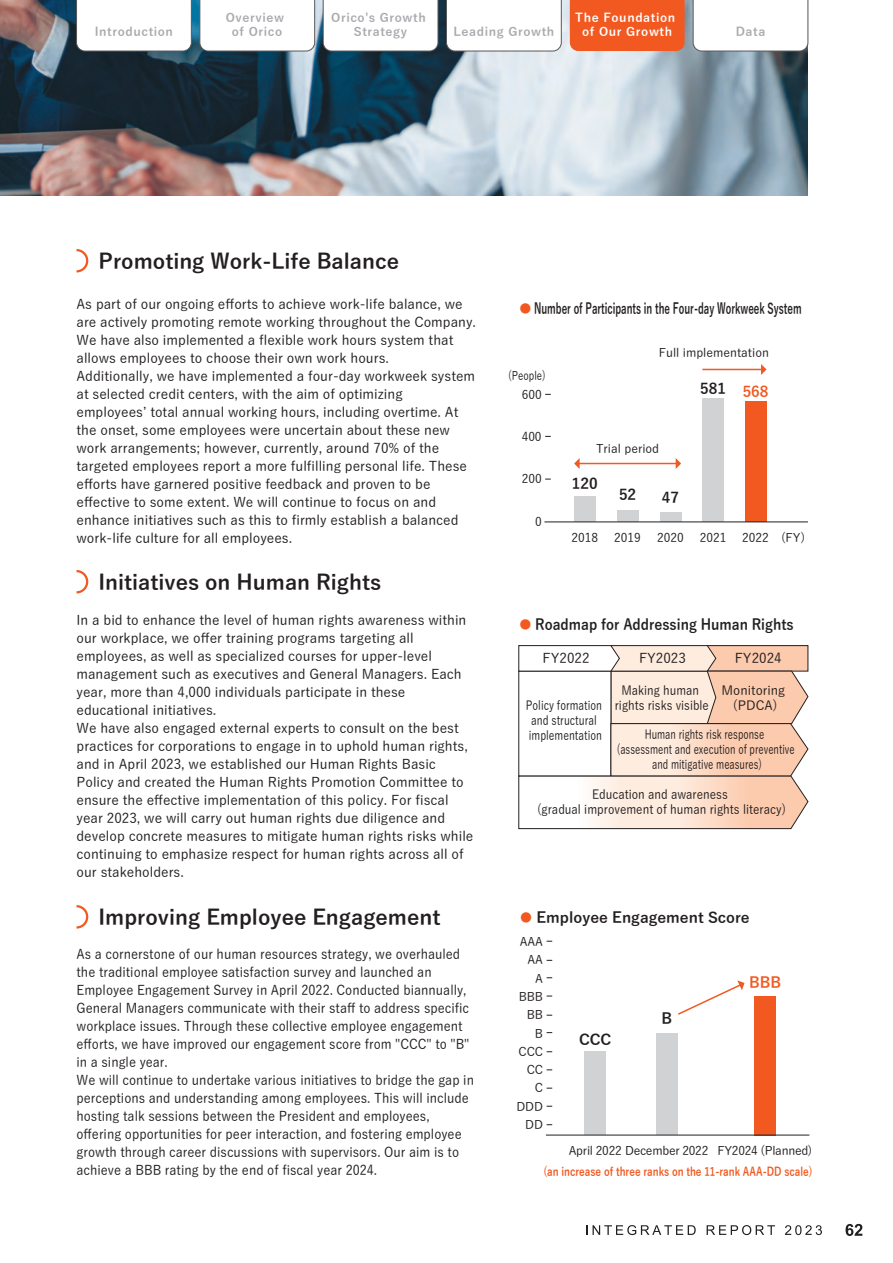
<style>
.page{position:relative;width:893px;height:1263px;background:#fff}
.page>*{position:absolute;margin:0;border:0;box-sizing:border-box;transform-origin:0 0}
.t1{font:700 21px "Yu Gothic";color:#231f20}
.t2{font:700 15px "Yu Gothic";color:#231f20;scale:.63 1}
.t3{font:700 15px "Yu Gothic";color:#231f20}
.t4{font:700 15px "Yu Gothic";color:#231f20;scale:.9 1}
.t5{font:700 15px "Yu Gothic";color:#f15921}
.t6{font:500 13.5px/18px "Yu Gothic";color:#231f20}
.t7{font:500 13.5px/18px "Yu Gothic";color:#231f20;scale:.94 1}
.t8{font:500 12.75px/15px "Yu Gothic";color:#231f20;text-align:center;scale:.74 1}
.t9{font:500 12.75px/15px "Yu Gothic";color:#231f20;text-align:center;scale:.9 1}
.t10{font:500 12.75px/15px "Yu Gothic";color:#231f20;scale:.8 1}
.t11{font:500 12.75px/15px "Yu Gothic";color:#231f20;text-align:center;scale:.89 1}
.t12{font:500 12.75px/15px "Yu Gothic";color:#231f20;text-align:center}
.t13{font:500 12px "Yu Gothic";color:#231f20}
.t14{font:700 12px/13.5px "Yu Gothic";letter-spacing:.05em;color:#a8a9ad;text-align:center}
.t15{font:700 12px "Yu Gothic";color:#f15921;scale:.8 1}
.t16{font:500 12px "Yu Gothic";letter-spacing:-.025em;color:#231f20}
.t17{font:700 12px/13.5px "Yu Gothic";letter-spacing:.05em;color:#fff;text-align:center}
.t18{font:500 12px "Yu Gothic";color:#231f20;scale:.8 1}
.s1{font-size:12px;color:#f15921}
.s2{color:#f15921}
</style>
<div class="page">
<div style="left:660px;top:512px;width:21px;height:10px;background:#d1d2d4"></div>
<div style="left:617px;top:511px;width:21px;height:11px;background:#d1d2d4"></div>
<div style="left:702px;top:399px;width:22px;height:123px;background:#d1d2d4"></div>
<div style="left:745px;top:401px;width:21px;height:121px;background:#f15921"></div>
<div style="left:574px;top:496px;width:21px;height:26px;background:#d1d2d4"></div>
<hr style="left:544px;top:521px;width:264px;height:1px;background:#231f20">
<hr style="left:579px;top:463px;width:97px;height:1px;background:#f15921">
<svg style="left:574px;top:458px;width:6px;height:11px"></svg>
<svg style="left:676px;top:458px;width:5px;height:11px"></svg>
<hr style="left:702px;top:369px;width:60px;height:1px;background:#f15921">
<svg style="left:761px;top:364px;width:5px;height:11px"></svg>
<img style="left:0;top:0;width:808px;height:196px">
<svg style="left:76px;top:249px;width:13px;height:24px"></svg>
<div style="left:656px;top:1033px;width:21px;height:102px;background:#d1d2d4"></div>
<div style="left:754px;top:996px;width:22px;height:139px;background:#f15921"></div>
<div style="left:585px;top:1051px;width:21px;height:84px;background:#d1d2d4"></div>
<hr style="left:546px;top:1135px;width:263px;height:1px;background:#231f20">
<svg style="left:76px;top:905px;width:13px;height:24px"></svg>
<svg style="left:76px;top:570px;width:13px;height:24px"></svg>
<svg style="left:518px;top:645px;width:290px;height:184px"></svg>
<svg style="left:678px;top:980px;width:66px;height:35px"></svg>
<svg style="left:76px;top:0;width:116px;height:51px"></svg>
<svg style="left:323px;top:0;width:115px;height:51px"></svg>
<svg style="left:446px;top:0;width:116px;height:51px"></svg>
<div style="left:570px;top:0;width:115px;height:51px;background:#f15921"></div>
<svg style="left:693px;top:0;width:115px;height:51px"></svg>
<svg style="left:199px;top:0;width:116px;height:51px"></svg>
<svg style="left:845px;top:1224px;width:17px;height:12px"></svg>
<svg style="left:586px;top:1225px;width:110px;height:10px"></svg>
<svg style="left:707px;top:1225px;width:68px;height:10px"></svg>
<svg style="left:785px;top:1225px;width:37px;height:10px"></svg>
<p class="t14" style="left:226px;top:11px;width:60px">Overview of Orico</p>
<p class="t14" style="left:331px;top:11px;width:96px">Orico's Growth</p>
<p class="t14" style="left:95px;top:25px;width:80px">Introduction</p>
<p class="t14" style="left:354px;top:25px;width:55px">Strategy</p>
<p class="t14" style="left:453px;top:25px;width:102px">Leading Growth</p>
<p class="t17" style="left:575px;top:11px;width:102px">The Foundation of Our Growth</p>
<p class="t14" style="left:736px;top:25px;width:31px">Data</p>
<h1 class="t1" style="left:99px;top:249px;width:302px">Promoting Work-Life Balance</h1>
<p class="t6" style="left:77px;top:293px;width:401px">As part of our ongoing efforts to achieve work-life balance, we are actively promoting remote working throughout the Company.<br>We have also implemented a flexible work hours system that allows employees to choose their own work hours.<br>Additionally, we have implemented a four-day workweek system at selected credit centers, with the aim of optimizing<br>employeesʼ total annual working hours, including overtime. At the onset, some employees were uncertain about these new work arrangements; however, currently, around 70% of the targeted employees report a more fulfilling personal life. These efforts have garnered positive feedback and proven to be effective to some extent. We will continue to focus on and enhance initiatives such as this to firmly establish a balanced work-life culture for all employees.</p>
<h1 class="t1" style="left:99px;top:570px;width:284px">Initiatives on Human Rights</h1>
<p class="t6" style="left:77px;top:610px;width:398px">In a bid to enhance the level of human rights awareness within our workplace, we offer training programs targeting all employees, as well as specialized courses for upper-level management such as executives and General Managers. Each year, more than 4,000 individuals participate in these educational initiatives.<br>We have also engaged external experts to consult on the best practices for corporations to engage in to uphold human rights, and in April 2023, we established our Human Rights Basic Policy and created the Human Rights Promotion Committee to ensure the effective implementation of this policy. For fiscal year 2023, we will carry out human rights due diligence and develop concrete measures to mitigate human rights risks while continuing to emphasize respect for human rights across all of our stakeholders.</p>
<h1 class="t1" style="left:99px;top:905px;width:343px">Improving Employee Engagement</h1>
<p class="t7" style="left:77px;top:943px;width:424px">As a cornerstone of our human resources strategy, we overhauled the traditional employee satisfaction survey and launched an Employee Engagement Survey in April 2022. Conducted biannually, General Managers communicate with their staff to address specific workplace issues. Through these collective employee engagement efforts, we have improved our engagement score from "CCC" to "B" in a single year.<br>We will continue to undertake various initiatives to bridge the gap in perceptions and understanding among employees. This will include hosting talk sessions between the President and employees, offering opportunities for peer interaction, and fostering employee growth through career discussions with supervisors. Our aim is to achieve a BBB rating by the end of fiscal year 2024.</p>
<p class="t2" style="left:519px;top:300px;width:449px"><span class="s1">●</span> Number of Participants in the Four-day Workweek System</p>
<p class="t18" style="left:508px;top:365px;width:49px">(People)</p>
<p class="t13" style="left:522px;top:384px;width:21px">600</p>
<p class="t13" style="left:522px;top:425px;width:21px">400</p>
<p class="t13" style="left:522px;top:468px;width:21px">200</p>
<p class="t13" style="left:535px;top:510px;width:8px">0</p>
<p class="t13" style="left:659px;top:342px;width:112px">Full implementation</p>
<p class="t13" style="left:596px;top:437px;width:65px">Trial period</p>
<p class="t3" style="left:572px;top:475px;width:27px">120</p>
<p class="t3" style="left:619px;top:486px;width:19px">52</p>
<p class="t3" style="left:662px;top:489px;width:19px">47</p>
<p class="t3" style="left:700px;top:380px;width:70px">581 <span class="s2">568</span></p>
<p class="t13" style="left:571px;top:526px;width:28px">2018</p>
<p class="t13" style="left:614px;top:526px;width:28px">2019</p>
<p class="t13" style="left:657px;top:526px;width:28px">2020</p>
<p class="t13" style="left:700px;top:526px;width:28px">2021</p>
<p class="t13" style="left:742px;top:526px;width:65px">2022 (FY)</p>
<p class="t4" style="left:519px;top:616px;width:306px"><span class="s1">●</span> Roadmap for Addressing Human Rights</p>
<p class="t6" style="left:543px;top:647px;width:48px">FY2022</p>
<p class="t6" style="left:639px;top:647px;width:48px">FY2023</p>
<p class="t6" style="left:735px;top:647px;width:48px">FY2024</p>
<p class="t10" style="left:526px;top:697px;width:97px">Policy formation and structural implementation</p>
<p class="t11" style="left:615px;top:681px;width:107px">Making human rights risks visible</p>
<p class="t12" style="left:722px;top:681px;width:65px">Monitoring (PDCA)</p>
<p class="t8" style="left:617px;top:725px;width:242px">Human rights risk response (assessment and execution of preventive and mitigative measures)</p>
<p class="t9" style="left:537px;top:785px;width:278px">Education and awareness<br>(gradual improvement of human rights literacy)</p>
<p class="t3" style="left:520px;top:909px;width:231px"><span class="s1">●</span> Employee Engagement Score</p>
<p class="t13" style="left:520px;top:931px;width:25px">AAA</p>
<p class="t13" style="left:527px;top:949px;width:17px">AA</p>
<p class="t13" style="left:535px;top:967px;width:9px">A</p>
<p class="t13" style="left:519px;top:985px;width:26px">BBB</p>
<p class="t13" style="left:527px;top:1004px;width:18px">BB</p>
<p class="t13" style="left:535px;top:1022px;width:10px">B</p>
<p class="t13" style="left:518px;top:1040px;width:26px">CCC</p>
<p class="t13" style="left:527px;top:1058px;width:18px">CC</p>
<p class="t13" style="left:535px;top:1077px;width:10px">C</p>
<p class="t13" style="left:525px;top:1113px;width:19px">DD</p>
<p class="t13" style="left:516px;top:1095px;width:28px">DDD</p>
<p class="t3" style="left:579px;top:1031px;width:34px">CCC</p>
<p class="t3" style="left:661px;top:1010px;width:12px">B</p>
<p class="t5" style="left:749px;top:974px;width:33px">BBB</p>
<p class="t16" style="left:569px;top:1139px;width:245px">April 2022 December 2022 FY2024 (Planned)</p>
<p class="t15" style="left:543px;top:1165px;width:338px">(an increase of three ranks on the 11-rank AAA-DD scale)</p>
</div>
